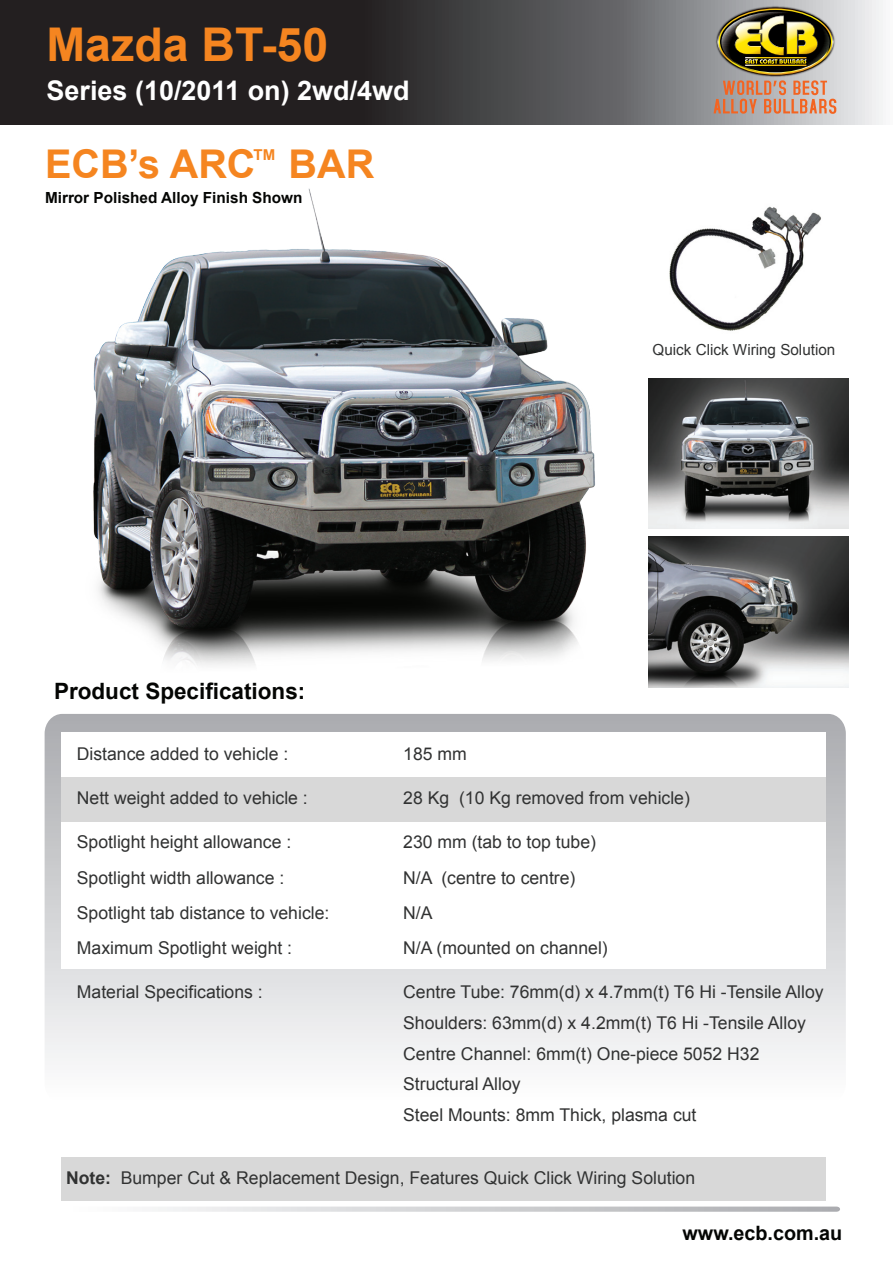
<style>
.page{position:relative;width:893px;height:1263px;background:#fff}
.page>*{position:absolute;margin:0;border:0;box-sizing:border-box;transform-origin:0 0}
.t1{font:700 46.5px "Arial";color:#f58520}
.t2{font:700 39.6px "Arial";color:#f58520}
.t3{font:700 27px "Arial";color:#fff}
.t4{font:700 22.5px "Arial";color:#040503}
.t5{font:700 19.8px "Arial";color:#040503}
.t6{font:17.55px/35.2px "Arial";color:#313232}
.t7{font:700 15.3px "Arial";color:#040503}
.t8{font:15.3px "Arial";color:#313232}
.t9{font:700 15px "Arial";color:#f58520}
.s1{font-weight:700}
</style>
<div class="page">
<img style="left:93px;top:188px;width:502px;height:478px">
<svg style="left:0;top:0;width:883px;height:124px;background:#484648"></svg>
<svg style="left:152px;top:1206px;width:688px;height:6px;background:#d5d5d7"></svg>
<svg style="left:45px;top:714px;width:801px;height:347px"></svg>
<div style="left:61px;top:733px;width:765px;height:44px;background:#fff"></div>
<div style="left:61px;top:817px;width:765px;height:151px;background:#fff"></div>
<div style="left:61px;top:777px;width:765px;height:44px;background:#d8d8d8"></div>
<div style="left:61px;top:1157px;width:765px;height:43px;background:#d8d8d8"></div>
<img style="left:715px;top:6px;width:121px;height:2px">
<img style="left:714px;top:8px;width:122px;height:106px">
<img style="left:649px;top:378px;width:199px;height:151px">
<img style="left:649px;top:537px;width:199px;height:150px">
<img style="left:669px;top:206px;width:152px;height:125px">
<h1 class="t1" style="left:46px;top:14px;width:283px">Mazda BT-50</h1>
<h3 class="t3" style="left:46px;top:73px;width:365px">Series (10/2011 on) 2wd/4wd</h3>
<h2 class="t2" style="left:45px;top:137px;width:331px">ECB’s ARC BAR</h2>
<p class="t9" style="left:254px;top:144px;width:23px">TM</p>
<p class="t7" style="left:45px;top:187px;width:259px">Mirror Polished Alloy Finish Shown</p>
<p class="t8" style="left:653px;top:339px;width:184px">Quick Click Wiring Solution</p>
<p class="t4" style="left:54px;top:676px;width:253px">Product Specifications:</p>
<p class="t6" style="left:77px;top:737px;width:213px">Distance added to vehicle :</p>
<p class="t6" style="left:77px;top:781px;width:232px">Nett weight added to vehicle :</p>
<p class="t6" style="left:77px;top:825px;width:254px">Spotlight height allowance :<br>Spotlight width allowance :<br>Spotlight tab distance to vehicle:<br>Maximum Spotlight weight :</p>
<p class="t6" style="left:77px;top:974px;width:187px">Material Specifications :</p>
<p class="t6" style="left:403px;top:737px;width:65px">185 mm</p>
<p class="t6" style="left:403px;top:781px;width:288px">28 Kg (10 Kg removed from vehicle)</p>
<p class="t6" style="left:403px;top:825px;width:206px">230 mm (tab to top tube)<br>N/A (centre to centre)<br>N/A<br>N/A (mounted on channel)</p>
<p class="t6" style="left:403px;top:977px;width:422px;line-height:30.8px">Centre Tube: 76mm(d) x 4.7mm(t) T6 Hi -Tensile Alloy Shoulders: 63mm(d) x 4.2mm(t) T6 Hi -Tensile Alloy Centre Channel: 6mm(t) One-piece 5052 H32<br>Structural Alloy<br>Steel Mounts: 8mm Thick, plasma cut</p>
<p class="t6" style="left:66px;top:1161px;width:631px"><span class="s1">Note:</span> Bumper Cut &amp; Replacement Design, Features Quick Click Wiring Solution</p>
<p class="t5" style="left:683px;top:1220px;width:161px">www.ecb.com.au</p>
</div>
